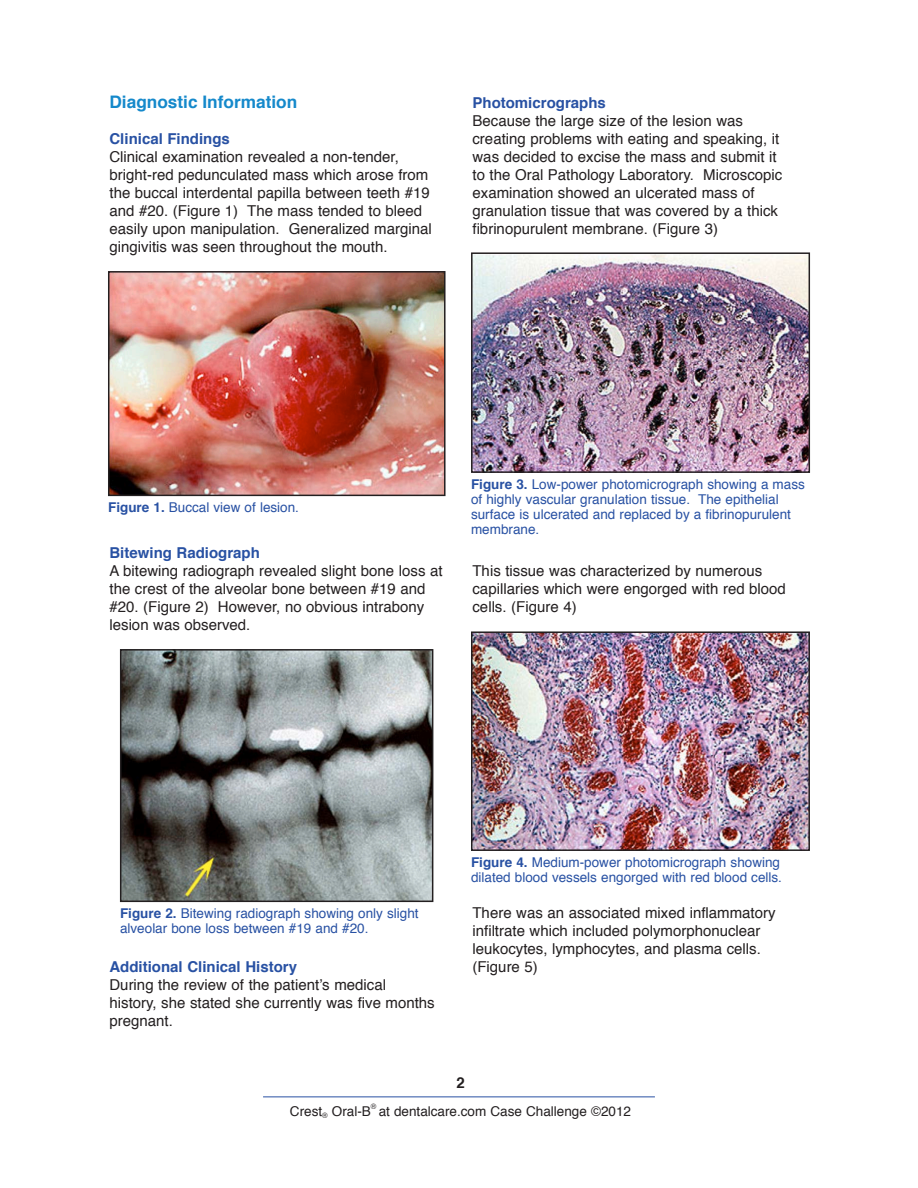
<style>
.page{position:relative;width:918px;height:1188px;background:#fff}
.page>*{position:absolute;margin:0;border:0;box-sizing:border-box;transform-origin:0 0}
.t1{font:700 17.25px "Helvetica";color:#1589cb}
.Main_Body{font:15px/18px "Helvetica";color:#231f20}
.Subhead{font:700 15px "Helvetica";color:#2851a3}
.t2{font:700 15px "Helvetica";color:#231f20}
.Figure_bold{font:13.5px/15px "Helvetica";color:#2851a3}
.t3{font:13.5px "Helvetica";color:#231f20}
.t4{font:7.5px "Helvetica";color:#231f20}
.s1{font-weight:700}
</style>
<div class="page">
<hr style="left:263px;top:1096px;width:392px;height:1px;background:#2851a3">
<img style="left:111px;top:274px;width:332px;height:219px">
<div style="left:108px;top:271px;width:338px;height:225px;border:2px solid #231f20"></div>
<img style="left:123px;top:652px;width:307px;height:247px">
<div style="left:120px;top:649px;width:313px;height:253px;border:2px solid #231f20"></div>
<img style="left:474px;top:255px;width:333px;height:215px">
<div style="left:471px;top:252px;width:339px;height:221px;border:2px solid #231f20"></div>
<img style="left:474px;top:634px;width:333px;height:214px">
<div style="left:471px;top:631px;width:339px;height:220px;border:2px solid #231f20"></div>
<p class="t1" style="left:109px;top:88px;width:189px">Diagnostic Information</p>
<p class="Subhead" style="left:109px;top:127px;width:122px">Clinical Findings</p>
<p class="Main_Body" style="left:109px;top:148px;width:324px">Clinical examination revealed a non-tender, bright-red pedunculated mass which arose from the buccal interdental papilla between teeth #19 and #20. (Figure 1) The mass tended to bleed easily upon manipulation. Generalized marginal gingivitis was seen throughout the mouth.</p>
<p class="Subhead" style="left:472px;top:91px;width:135px">Photomicrographs</p>
<p class="Main_Body" style="left:472px;top:112px;width:311px">Because the large size of the lesion was creating problems with eating and speaking, it was decided to excise the mass and submit it to the Oral Pathology Laboratory. Microscopic examination showed an ulcerated mass of granulation tissue that was covered by a thick fibrinopurulent membrane. (Figure 3)</p>
<p class="Figure_bold" style="left:108px;top:500px;width:192px"><span class="s1">Figure 1.</span> Buccal view of lesion.</p>
<p class="Subhead" style="left:109px;top:541px;width:152px">Bitewing Radiograph</p>
<p class="Main_Body" style="left:109px;top:562px;width:335px">A bitewing radiograph revealed slight bone loss at the crest of the alveolar bone between #19 and #20. (Figure 2) However, no obvious intrabony lesion was observed.</p>
<p class="Figure_bold" style="left:471px;top:477px;width:335px"><span class="s1">Figure 3.</span> Low-power photomicrograph showing a mass of highly vascular granulation tissue. The epithelial surface is ulcerated and replaced by a fibrinopurulent membrane.</p>
<p class="Main_Body" style="left:472px;top:562px;width:315px">This tissue was characterized by numerous capillaries which were engorged with red blood cells. (Figure 4)</p>
<p class="Figure_bold" style="left:120px;top:906px;width:300px"><span class="s1">Figure 2.</span> Bitewing radiograph showing only slight alveolar bone loss between #19 and #20.</p>
<p class="Subhead" style="left:109px;top:955px;width:189px">Additional Clinical History</p>
<p class="Main_Body" style="left:109px;top:976px;width:327px">During the review of the patient’s medical history, she stated she currently was five months pregnant.</p>
<p class="Figure_bold" style="left:471px;top:855px;width:313px"><span class="s1">Figure 4.</span> Medium-power photomicrograph showing dilated blood vessels engorged with red blood cells.</p>
<p class="Main_Body" style="left:472px;top:904px;width:305px">There was an associated mixed inflammatory infiltrate which included polymorphonuclear leukocytes, lymphocytes, and plasma cells. (Figure 5)</p>
<p class="t2" style="left:456px;top:1070px;width:10px">2</p>
<p class="t4" style="left:371px;top:1100px;width:7px">®</p>
<p class="t3" style="left:290px;top:1101px;width:82px">Crest<sub>®</sub> Oral-B</p>
<p class="t3" style="left:379px;top:1101px;width:254px">at dentalcare.com Case Challenge ©2012</p>
</div>
